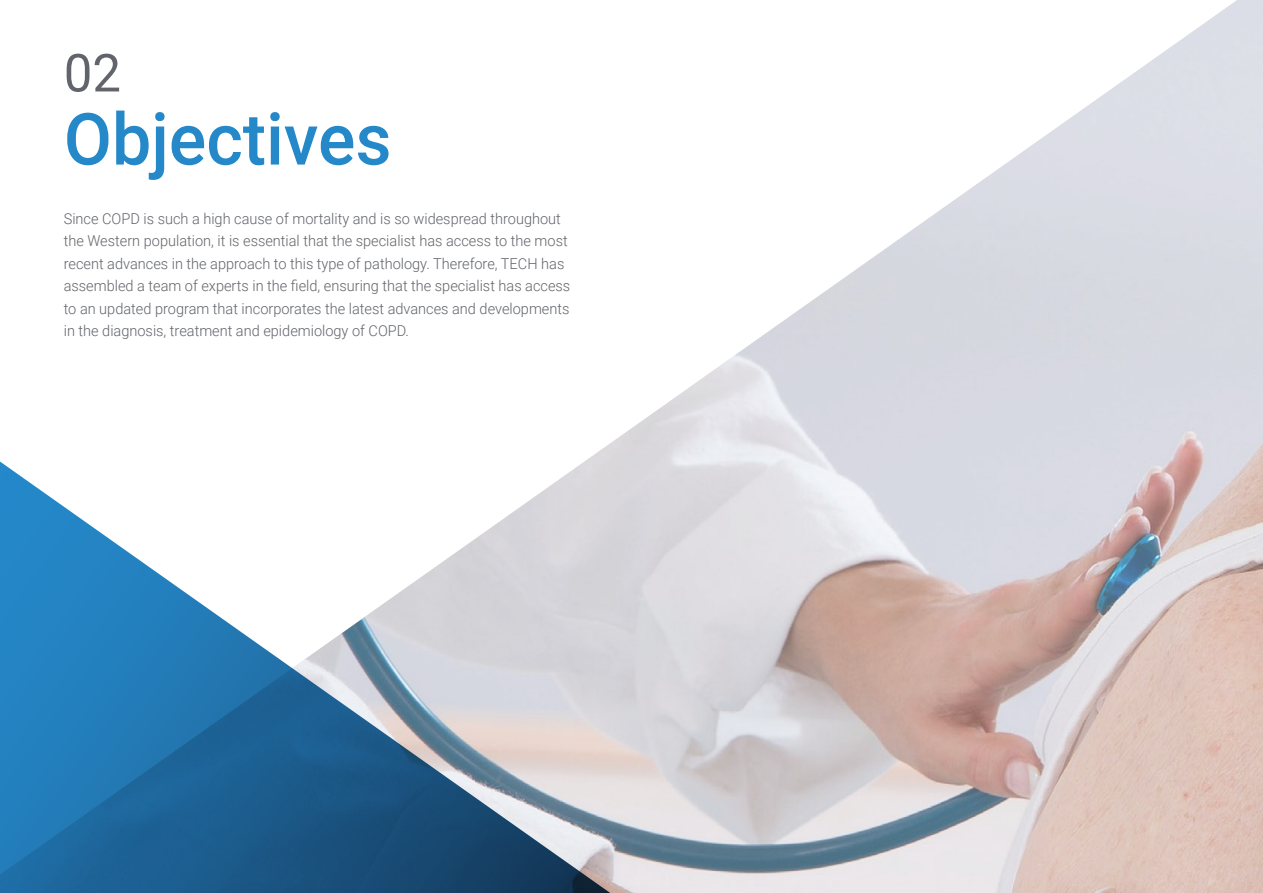
<style>
.page{position:relative;width:1263px;height:893px;background:#fff}
.page>*{position:absolute;margin:0;border:0;box-sizing:border-box;transform-origin:0 0}
.t1{font:500 72px "Roboto";color:#2488c9}
.t2{font:52.5px "Roboto";color:#61646a}
.t3{font:300 15px/22.5px "Roboto";color:#61646a}
</style>
<div class="page">
<img style="left:607px;top:0;width:656px;height:893px">
<svg style="left:0;top:446px;width:640px;height:447px"></svg>
<h2 class="t2" style="left:64px;top:36px;width:59px">02</h2>
<h1 class="t1" style="left:64px;top:89px;width:329px">Objectives</h1>
<p class="t3" style="left:64px;top:207px;width:508px">Since COPD is such a high cause of mortality and is so widespread throughout the Western population, it is essential that the specialist has access to the most recent advances in the approach to this type of pathology. Therefore, TECH has assembled a team of experts in the field, ensuring that the specialist has access to an updated program that incorporates the latest advances and developments in the diagnosis, treatment and epidemiology of COPD.</p>
</div>
